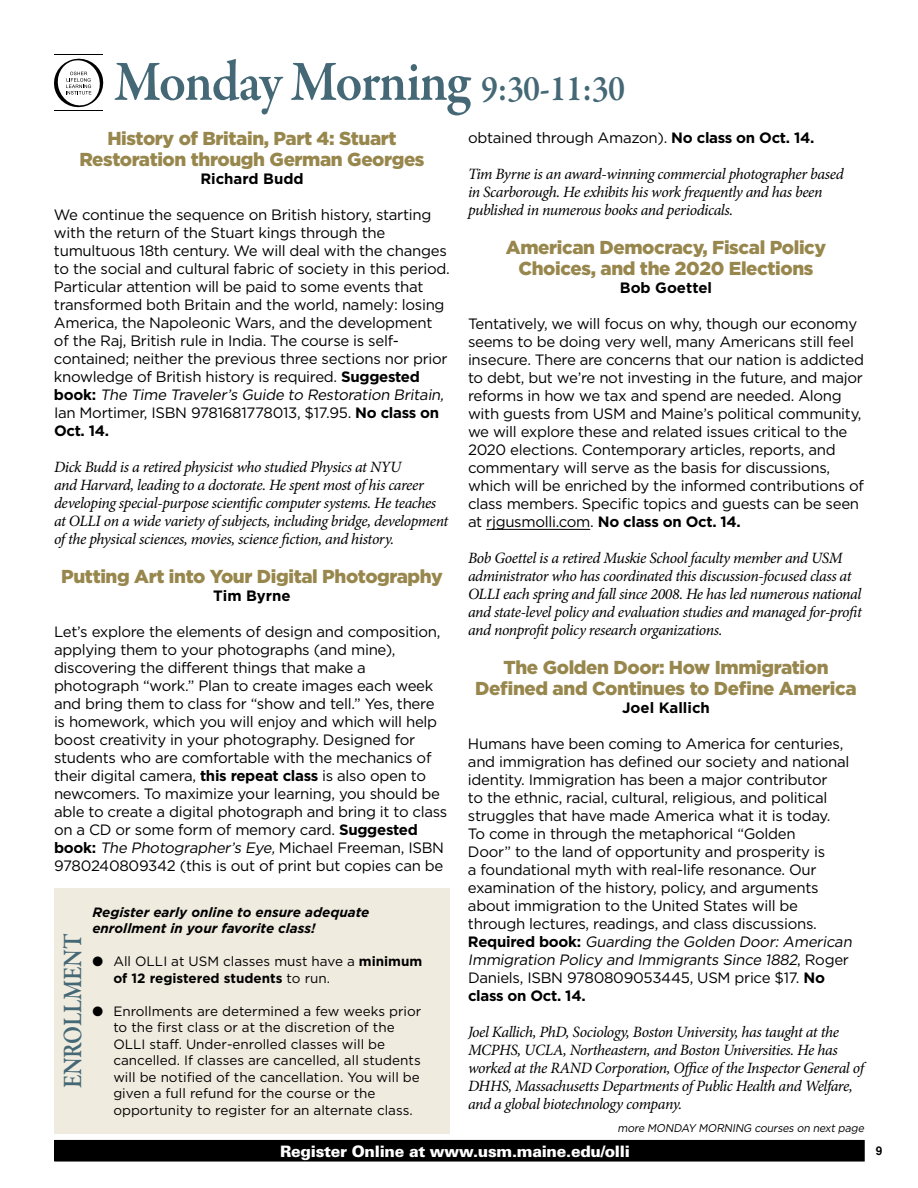
<style>
.page{position:relative;width:918px;height:1188px;background:#fff}
.page>*{position:absolute;margin:0;border:0;box-sizing:border-box;transform-origin:0 0}
.t1{font:600 57.75px "Garamond Premr Pro";letter-spacing:-.03em;color:#446875;scale:.93 1}
.t2{font:600 27px "Garamond Premr Pro";letter-spacing:-.015em;color:#446875;scale:.85 1}
.t3{font:900 18.75px/21px "Gotham";letter-spacing:-.02em;color:#98874d;text-align:center}
.t4{font:italic 15.75px/18px "Minion Pro";letter-spacing:-.025em;color:#000}
.t5{font:900 15.75px "Univers";letter-spacing:-.02em;color:#fff}
.t6{font:15px/18px "Gotham";letter-spacing:-.02em;color:#000}
.t7{font:700 15px "Gotham";color:#000}
.t8{font:13.5px/16.5px "Gotham";color:#000}
.t9{font:italic 700 13.5px/16.5px "Gotham";color:#000}
.t10{font:700 12px "Helvetica";color:#000}
.t11{font:italic 11.25px "Gotham";color:#000;scale:.95 1}
.s1{font-size:36.9px}
.s2{font-weight:700}
.s3{font-style:italic}
</style>
<div class="page">
<div style="left:55px;top:1141px;width:809px;height:20px;background:#000"></div>
<div style="left:54px;top:1140px;width:811px;height:22px;border:2px solid #000"></div>
<hr style="left:54px;top:55px;width:49px;height:1px;background:#000">
<hr style="left:54px;top:110px;width:49px;height:1px;background:#000">
<svg style="left:54px;top:58px;width:49px;height:50px"></svg>
<hr style="left:486px;top:529px;width:104px;height:1px;background:#000">
<div style="left:54px;top:889px;width:396px;height:245px;background:#f0ebdf"></div>
<h1 class="t1" style="left:114px;top:47px;width:551px">Monday Morning <span class="s1">9:30-11:30</span></h1>
<p class="t3" style="left:79px;top:127px;width:347px">History of Britain, Part 4: Stuart<br>Restoration through German Georges</p>
<p class="t7" style="left:200px;top:170px;width:105px">Richard Budd</p>
<p class="t6" style="left:54px;top:206px;width:397px">We continue the sequence on British history, starting with the return of the Stuart kings through the tumultuous 18th century. We will deal with the changes to the social and cultural fabric of society in this period.<br>Particular attention will be paid to some events that transformed both Britain and the world, namely: losing America, the Napoleonic Wars, and the development of the Raj, British rule in India. The course is self&shy;contained; neither the previous three sections nor prior knowledge of British history is required. <span class="s2">Suggested<br>b o o k :</span> <span class="s3">The Time Traveler’s Guide to Restoration Britain, </span>Ian Mortimer, ISBN 9781681778013, $17.95. <span class="s2">No class on Oct. 14.</span></p>
<p class="t4" style="left:54px;top:458px;width:396px">Dick Budd is a retired physicist who studied Physics at NYU<br>and Harvard, leading to a doctorate. He spent most of his career developing special-purpose scientific computer systems. He teaches at OLLI on a wide variety of subjects, including bridge, development of the physical sciences, movies, science fiction, and history.</p>
<p class="t3" style="left:61px;top:565px;width:383px">Putting Art into Your Digital Photography</p>
<p class="t7" style="left:213px;top:587px;width:79px">Tim Byrne</p>
<p class="t6" style="left:54px;top:623px;width:395px">Let’s explore the elements of design and composition, applying them to your photographs (and mine), discovering the different things that make a photograph “work.” Plan to create images each week and bring them to class for “show and tell.” Yes, there is homework, which you will enjoy and which will help boost creativity in your photography. Designed for students who are comfortable with the mechanics of their digital camera, <span class="s2">this repeat class</span> is also open to newcomers. To maximize your learning, you should be able to create a digital photograph and bring it to class on a CD or some form of memory card. <span class="s2">Suggested book:</span> <span class="s3">The Photographer’s Eye,</span> Michael Freeman, ISBN 9780240809342 (this is out of print but copies can be</p>
<h2 class="t2" style="left:56px;top:1088px;width:184px;rotate:-90deg">ENROLLMENT</h2>
<p class="t9" style="left:92px;top:904px;width:278px">Register early online to ensure adequate enrollment in your favorite class!</p>
<p class="t8" style="left:113px;top:953px;width:311px;text-indent:-21px">● All OLLI at USM classes must have a <span class="s2">minimum of 12 registered students</span> to run.</p>
<p class="t8" style="left:113px;top:1003px;width:310px;text-indent:-21px">● Enrollments are determined a few weeks prior to the first class or at the discretion of the OLLI staff. Under-enrolled classes will be cancelled. If classes are cancelled, all students will be notified of the cancellation. You will be given a full refund for the course or the opportunity to register for an alternate class.</p>
<p class="t6" style="left:468px;top:129px;width:348px">obtained through Amazon). <span class="s2">No class on Oct. 14.</span></p>
<p class="t4" style="left:468px;top:165px;width:377px">Tim Byrne is an award-winning commercial photographer based in Scarborough. He exhibits his work frequently and has been published in numerous books and periodicals.</p>
<p class="t3" style="left:506px;top:237px;width:322px">American Democracy, Fiscal Policy<br>Choices, and the 2020 Elections</p>
<p class="t7" style="left:620px;top:279px;width:94px">Bob Goettel</p>
<p class="t6" style="left:468px;top:315px;width:398px">Tentatively, we will focus on why, though our economy seems to be doing very well, many Americans still feel insecure. There are concerns that our nation is addicted to debt, but we’re not investing in the future, and major reforms in how we tax and spend are needed. Along with guests from USM and Maine’s political community, we will explore these and related issues critical to the 2020 elections. Contemporary articles, reports, and commentary will serve as the basis for discussions, which will be enriched by the informed contributions of class members. Specific topics and guests can be seen at rjgusmolli.com. <span class="s2">No class on Oct. 14.</span></p>
<p class="t4" style="left:468px;top:549px;width:395px">Bob Goettel is a retired Muskie School faculty member and USM administrator who has coordinated this discussion-focused class at OLLI each spring and fall since 2008. He has led numerous national and state-level policy and evaluation studies and managed for-profit and nonprofit policy research organizations.</p>
<p class="t3" style="left:475px;top:657px;width:383px">The Golden Door: How Immigration<br>Defined and Continues to Define America</p>
<p class="t7" style="left:622px;top:699px;width:89px">Joel Kallich</p>
<p class="t6" style="left:468px;top:735px;width:388px">Humans have been coming to America for centuries, and immigration has defined our society and national identity. Immigration has been a major contributor<br>to the ethnic, racial, cultural, religious, and political struggles that have made America what it is today.<br>To come in through the metaphorical “Golden<br>Door” to the land of opportunity and prosperity is<br>a foundational myth with real-life resonance. Our examination of the history, policy, and arguments about immigration to the United States will be through lectures, readings, and class discussions.<br><span class="s2">Re q u i re d b o o k:</span> <span class="s3">Guarding the Golden Door: American Immigration Policy and Immigrants Since 1882</span>, R o g e r Daniels, ISBN 9780809053445, USM price $17. <span class="s2">No class on Oct. 14.</span></p>
<p class="t4" style="left:468px;top:1023px;width:398px">Joel Kallich, PhD, Sociology, Boston University, has taught at the MCPHS, UCLA, Northeastern, and Boston Universities. He has worked at the RAND Corporation, Office of the Inspector General of DHHS, Massachusetts Departments of Public Health and Welfare, and a global biotechnology company.</p>
<p class="t11" style="left:618px;top:1122px;width:263px">more MONDAY MORNING courses on next page</p>
<p class="t5" style="left:280px;top:1141px;width:351px">Register Online at www.usm.maine.edu/olli</p>
<p class="t10" style="left:876px;top:1141px;width:8px">9</p>
</div>
